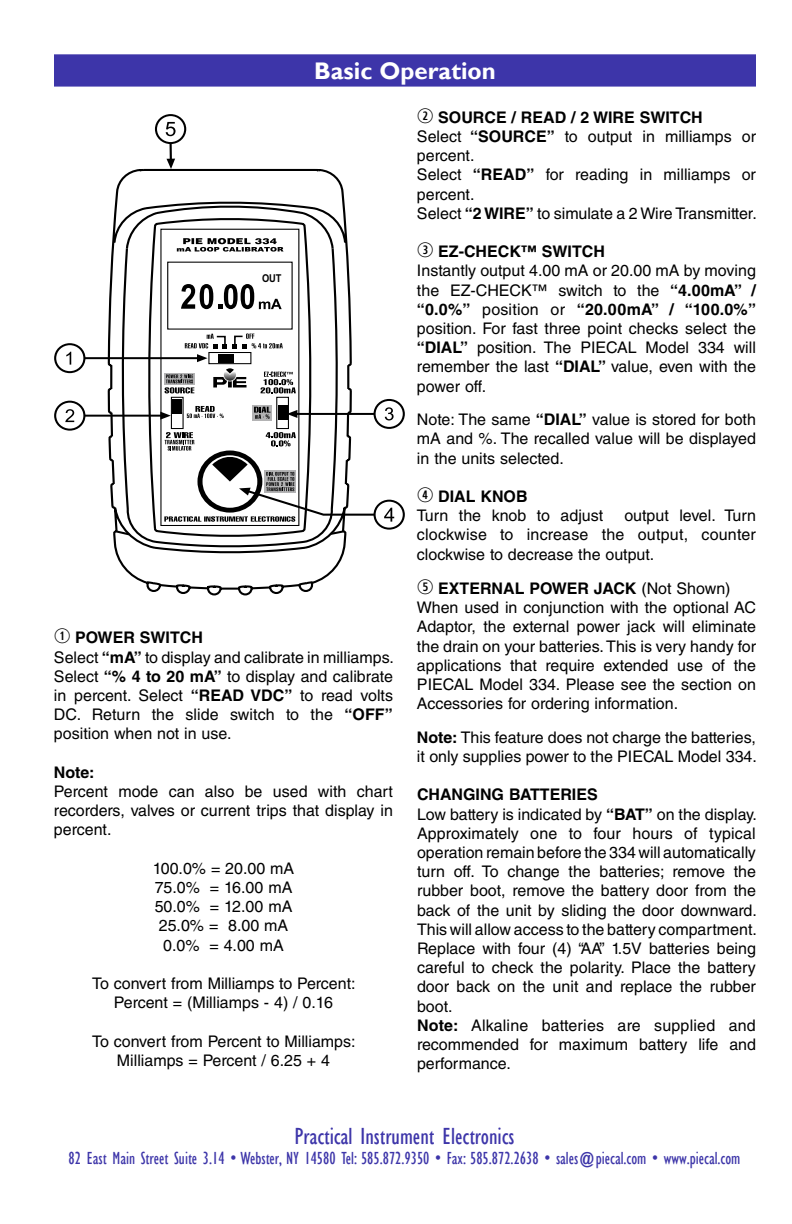
<style>
.page{position:relative;width:792px;height:1224px;background:#fff}
.page>*{position:absolute;margin:0;border:0;box-sizing:border-box;transform-origin:0 0}
.t1{font:condensed 24px "Gill Sans";color:#3d35a9}
.t2{font:700 24px "Gill Sans";color:#fff}
.t3{font:condensed 18px "Gill Sans";color:#3d35a9;scale:.95 1}
.t4{font:16px/19.2px "Helvetica LT Std";color:#000}
.t5{font:700 16px "Helvetica LT Std";color:#000}
.s1{font-family:"Combi Numerals";font-size:20px}
.s2{font-weight:700}
</style>
<div class="page">
<div style="left:54px;top:55px;width:702px;height:32px;background:#3d35a9"></div>
<svg style="left:106px;top:168px;width:248px;height:428px"></svg>
<svg style="left:121px;top:218px;width:217px;height:311px"></svg>
<svg style="left:160px;top:228px;width:140px;height:299px"></svg>
<div style="left:167px;top:262px;width:126px;height:68px;background:#fff"></div>
<hr style="left:297px;top:413px;width:78px;height:2px;background:#000">
<svg style="left:287px;top:410px;width:10px;height:8px"></svg>
<svg style="left:65px;top:409px;width:9px;height:13px"></svg>
<div style="left:374px;top:399px;width:31px;height:30px;border:2px solid #000;border-radius:50%"></div>
<hr style="left:84px;top:357px;width:114px;height:2px;background:#000">
<svg style="left:197px;top:354px;width:11px;height:8px"></svg>
<div style="left:54px;top:343px;width:31px;height:30px;border:2px solid #000;border-radius:50%"></div>
<svg style="left:66px;top:352px;width:5px;height:13px"></svg>
<svg style="left:197px;top:451px;width:65px;height:62px"></svg>
<div style="left:203px;top:455px;width:54px;height:53px;background:#fff;border-radius:50%"></div>
<svg style="left:181px;top:284px;width:32px;height:25px"></svg>
<svg style="left:114px;top:529px;width:232px;height:8px"></svg>
<hr style="left:84px;top:415px;width:77px;height:2px;background:#000">
<svg style="left:160px;top:412px;width:11px;height:8px"></svg>
<div style="left:54px;top:401px;width:31px;height:30px;border:2px solid #000;border-radius:50%"></div>
<svg style="left:167px;top:143px;width:8px;height:26px"></svg>
<div style="left:155px;top:114px;width:31px;height:30px;border:2px solid #000;border-radius:50%"></div>
<div style="left:173px;top:399px;width:9px;height:15px;background:#000"></div>
<div style="left:278px;top:405px;width:9px;height:15px;background:#000"></div>
<div style="left:218px;top:354px;width:15px;height:9px;background:#000"></div>
<svg style="left:211px;top:454px;width:166px;height:63px"></svg>
<svg style="left:385px;top:407px;width:9px;height:13px"></svg>
<div style="left:374px;top:500px;width:31px;height:30px;border:2px solid #000;border-radius:50%"></div>
<svg style="left:384px;top:508px;width:10px;height:14px"></svg>
<svg style="left:166px;top:122px;width:10px;height:14px"></svg>
<svg style="left:219px;top:284px;width:63px;height:25px"></svg>
<h1 class="t2" style="left:314px;top:56px;width:183px">Basic Operation</h1>
<p class="t4" style="left:54px;top:628px;width:341px"><span class="s1">Q</span> <span class="s2">POWER SWITCH<br></span>Select <span class="s2">“mA”</span> to display and calibrate in milliamps.<br>Select <span class="s2">“% 4 to 20 mA”</span> to display and calibrate in percent. Select <span class="s2">“READ VDC”</span> to read volts DC. Return the slide switch to the <span class="s2">“OFF” </span>position when not in use.</p>
<p class="t5" style="left:54px;top:762px;width:42px">Note:</p>
<p class="t4" style="left:54px;top:782px;width:340px;text-align:justify">Percent mode can also be used with chart recorders, valves or current trips that display in percent.</p>
<p class="t4" style="left:153px;top:858px;width:143px;text-align:center">100.0% = 20.00 mA<br>75.0% = 16.00 mA<br>50.0% = 12.00 mA<br>25.0% = 8.00 mA<br>0.0% = 4.00 mA</p>
<p class="t4" style="left:92px;top:974px;width:265px;text-align:center">To convert from Milliamps to Percent:<br>Percent = (Milliamps - 4) / 0.16</p>
<p class="t4" style="left:92px;top:1031px;width:265px;text-align:center">To convert from Percent to Milliamps:<br>Milliamps = Percent / 6.25 + 4</p>
<p class="t4" style="left:417px;top:108px;width:341px"><span class="s1">W</span> <span class="s2">SOURCE / READ / 2 WIRE SWITCH<br></span>Select <span class="s2">“SOURCE”</span> to output in milliamps or percent.<br>Select <span class="s2">“READ”</span> for reading in milliamps or percent.<br>Select <span class="s2">“2 WIRE”</span> to simulate a 2 Wire Transmitter.</p>
<p class="t4" style="left:417px;top:242px;width:341px"><span class="s1">E</span> <span class="s2">EZ-CHECK™ SWITCH<br></span>Instantly output 4.00 mA or 20.00 mA by moving the EZ-CHECK™ switch to the <span class="s2">“4.00mA” / “0.0%”</span> position or <span class="s2">“20.00mA” / “100.0%” </span>position. For fast three point checks select the <span class="s2">“DIAL”</span> position. The PIECAL Model 334 will remember the last <span class="s2">“DIAL”</span> value, even with the power off.</p>
<p class="t4" style="left:417px;top:410px;width:341px;text-align:justify">Note: The same <span class="s2">“DIAL”</span> value is stored for both mA and %. The recalled value will be displayed in the units selected.</p>
<p class="t4" style="left:417px;top:487px;width:188px"><span class="s1">R</span> <span class="s2">DIAL KNOB<br></span>Turn the knob to adjust</p>
<p class="t4" style="left:417px;top:506px;width:341px;text-align:justify;text-indent:207px">output level. Turn clockwise to increase the output, counter clockwise to decrease the output.</p>
<p class="t4" style="left:417px;top:579px;width:341px"><span class="s1">T</span> <span class="s2">EXTERNAL POWER JACK</span> (Not Shown)<br>When used in conjunction with the optional AC Adaptor, the external power jack will eliminate the drain on your batteries. This is very handy for applications that require extended use of the PIECAL Model 334. Please see the section on Accessories for ordering information.</p>
<p class="t4" style="left:417px;top:728px;width:341px"><span class="s2">Note:</span> This feature does not charge the batteries, it only supplies power to the PIECAL Model 334.</p>
<p class="t4" style="left:417px;top:785px;width:341px"><span class="s2">CHANGING BATTERIES<br></span>Low battery is indicated by <span class="s2">“BAT”</span> on the display.<br>Approximately one to four hours of typical operation remain before the 334 will automatically turn off. To change the batteries; remove the rubber boot, remove the battery door from the back of the unit by sliding the door downward.<br>This will allow access to the battery compartment.<br>Replace with four (4) “AA” 1.5V batteries being careful to check the polarity. Place the battery door back on the unit and replace the rubber boot.<br><span class="s2">Note:</span> Alkaline batteries are supplied and recommended for maximum battery life and performance.</p>
<h1 class="t1" style="left:294px;top:1122px;width:222px">Practical Instrument Electronics</h1>
<p class="t3" style="left:69px;top:1148px;width:709px">82 East Main Street Suite 3.14 • Webster, NY 14580 Tel: 585.872.9350 • Fax: 585.872.2638 • sales@piecal.com • www.piecal.com</p>
</div>
